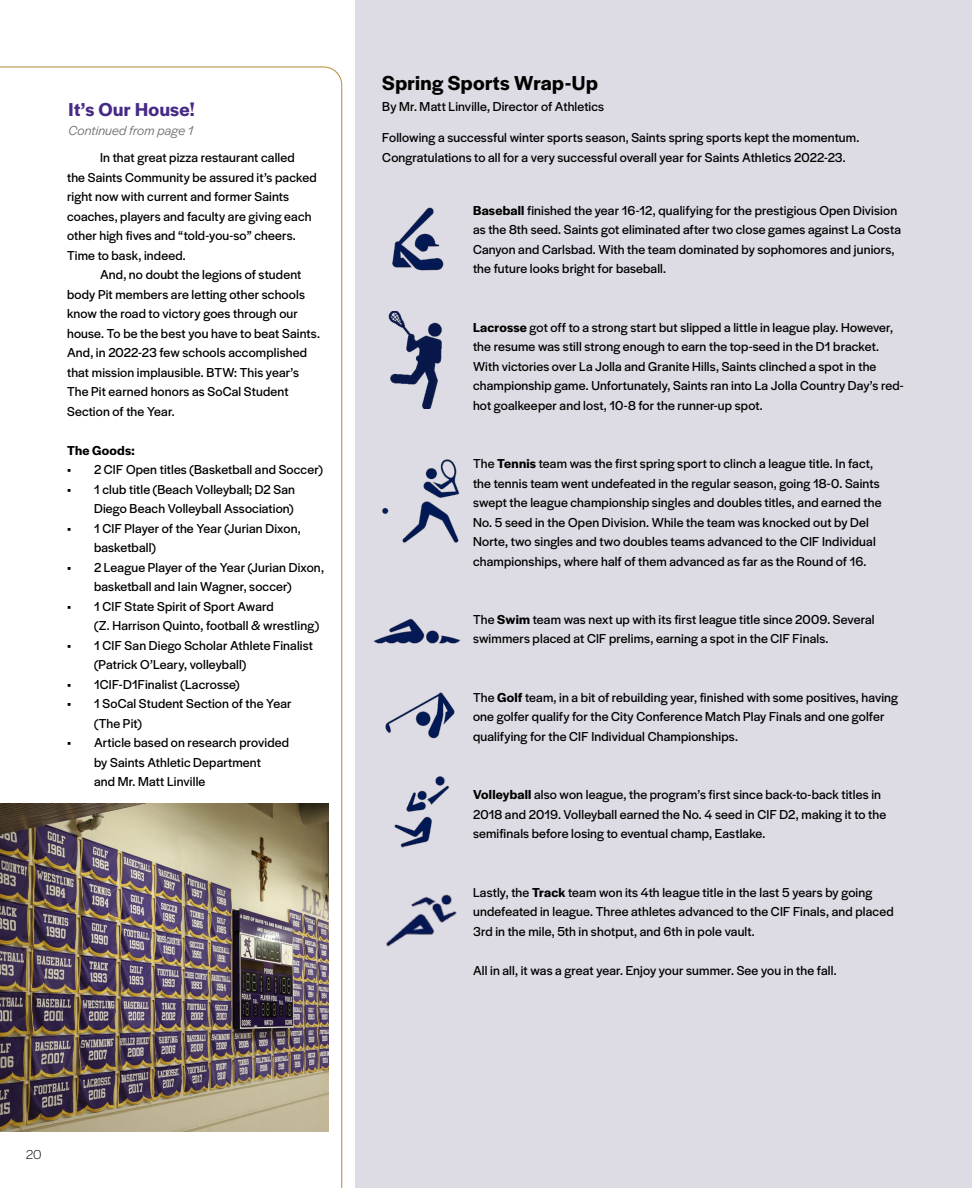
<style>
.page{position:relative;width:972px;height:1188px;background:#fff}
.page>*{position:absolute;margin:0;border:0;box-sizing:border-box;transform-origin:0 0}
.t1{font:600 21px "Halyard Display";letter-spacing:.015em;color:#000}
.t2{font:600 19.5px "Halyard Display";letter-spacing:.015em;color:#472a86}
.t3{font:13.5px/19.5px "Halyard Display";letter-spacing:.01em;color:#000}
.t4{font:italic 13.5px "Halyard Display";letter-spacing:.01em;color:#6d6e71}
.t5{font:600 13.5px "Halyard Display";letter-spacing:.015em;color:#000}
.t6{font:300 13.5px "Halyard Display";color:#000}
.s1{font-weight:600}
</style>
<div class="page">
<div style="left:356px;top:0;width:616px;height:1188px;background:#dddbe3"></div>
<img style="left:392px;top:207px;width:52px;height:64px">
<img style="left:385px;top:692px;width:70px;height:47px">
<img style="left:388px;top:312px;width:54px;height:96px">
<img style="left:373px;top:618px;width:88px;height:26px">
<img style="left:382px;top:459px;width:78px;height:84px">
<img style="left:386px;top:894px;width:71px;height:53px">
<img style="left:394px;top:776px;width:55px;height:72px">
<svg style="left:0;top:66px;width:343px;height:1122px"></svg>
<img style="left:0;top:803px;width:328px;height:329px">
<h2 class="t2" style="left:69px;top:95px;width:128px">It’s Our House!</h2>
<p class="t4" style="left:69px;top:121px;width:126px">Continued from page 1</p>
<p class="t3" style="left:67px;top:148px;width:251px;text-indent:33px">In that great pizza restaurant called<br>the Saints Community be assured it’s packed right now with current and former Saints coaches, players and faculty are giving each other high fives and “told-you-so” cheers.<br>Time to bask, indeed.</p>
<p class="t3" style="left:67px;top:264px;width:254px;text-indent:33px">And, no doubt the legions of student body Pit members are letting other schools know the road to victory goes through our house. To be the best you have to beat Saints.<br>And, in 2022-23 few schools accomplished that mission implausible. BTW: This year’s The Pit earned honors as SoCal Student Section of the Year.</p>
<p class="t5" style="left:67px;top:441px;width:69px">The Goods:</p>
<p class="t3" style="left:67px;top:459px;width:257px">• 2 CIF Open titles (Basketball and Soccer)</p>
<p class="t3" style="left:67px;top:479px;width:229px;text-align:right">• 1 club title (Beach Volleyball; D2 San<br>Diego Beach Volleyball Association)</p>
<p class="t3" style="left:94px;top:518px;width:208px;text-indent:-27px">• 1 CIF Player of the Year (Jurian Dixon, basketball)</p>
<p class="t3" style="left:67px;top:557px;width:258px;text-align:center">• 2 League Player of the Year (Jurian Dixon, basketball and Iain Wagner, soccer)</p>
<p class="t3" style="left:94px;top:596px;width:227px;text-indent:-27px">• 1 CIF State Spirit of Sport Award<br>(Z. Harrison Quinto, football &amp; wrestling)</p>
<p class="t3" style="left:94px;top:635px;width:221px;text-indent:-27px">• 1 CIF San Diego Scholar Athlete Finalist (Patrick O’Leary, volleyball)</p>
<p class="t3" style="left:67px;top:674px;width:174px">• 1CIF-D1Finalist (Lacrosse)</p>
<p class="t3" style="left:94px;top:693px;width:199px;text-indent:-27px">• 1 SoCal Student Section of the Year (The Pit)</p>
<p class="t3" style="left:94px;top:732px;width:197px;text-indent:-27px">• Article based on research provided by Saints Athletic Department<br>and Mr. Matt Linville</p>
<h1 class="t1" style="left:382px;top:68px;width:217px">Spring Sports Wrap-Up</h1>
<p class="t3" style="left:382px;top:96px;width:223px">By Mr. Matt Linville, Director of Athletics</p>
<p class="t3" style="left:382px;top:127px;width:479px">Following a successful winter sports season, Saints spring sports kept the momentum.<br>Congratulations to all for a very successful overall year for Saints Athletics 2022-23.</p>
<p class="t3" style="left:473px;top:200px;width:429px"><span class="s1">Baseball</span> finished the year 16-12, qualifying for the prestigious Open Division as the 8th seed. Saints got eliminated after two close games against La Costa Canyon and Carlsbad. With the team dominated by sophomores and juniors, the future looks bright for baseball.</p>
<p class="t3" style="left:473px;top:317px;width:432px"><span class="s1">Lacrosse</span> got off to a strong start but slipped a little in league play. However, the resume was still strong enough to earn the top-seed in the D1 bracket.<br>With victories over La Jolla and Granite Hills, Saints clinched a spot in the championship game. Unfortunately, Saints ran into La Jolla Country Day’s red&shy;hot goalkeeper and lost, 10-8 for the runner-up spot.</p>
<p class="t3" style="left:473px;top:453px;width:410px">The <span class="s1">Tennis</span> team was the first spring sport to clinch a league title. In fact, the tennis team went undefeated in the regular season, going 18-0. Saints swept the league championship singles and doubles titles, and earned the No. 5 seed in the Open Division. While the team was knocked out by Del Norte, two singles and two doubles teams advanced to the CIF Individual championships, where half of them advanced as far as the Round of 16.</p>
<p class="t3" style="left:473px;top:609px;width:403px">The <span class="s1">Swim</span> team was next up with its first league title since 2009. Several swimmers placed at CIF prelims, earning a spot in the CIF Finals.</p>
<p class="t3" style="left:473px;top:687px;width:427px">The <span class="s1">Golf</span> team, in a bit of rebuilding year, finished with some positives, having one golfer qualify for the City Conference Match Play Finals and one golfer qualifying for the CIF Individual Championships.</p>
<p class="t3" style="left:473px;top:784px;width:415px"><span class="s1">Volleyball</span> also won league, the program’s first since back-to-back titles in<br>2018 and 2019. Volleyball earned the No. 4 seed in CIF D2, making it to the semifinals before losing to eventual champ, Eastlake.</p>
<p class="t3" style="left:473px;top:882px;width:422px">Lastly, the <span class="s1">Track</span> team won its 4th league title in the last 5 years by going undefeated in league. Three athletes advanced to the CIF Finals, and placed<br>3rd in the mile, 5th in shotput, and 6th in pole vault.</p>
<p class="t3" style="left:473px;top:960px;width:365px">All in all, it was a great year. Enjoy your summer. See you in the fall.</p>
<p class="t6" style="left:26px;top:1145px;width:17px">20</p>
</div>
